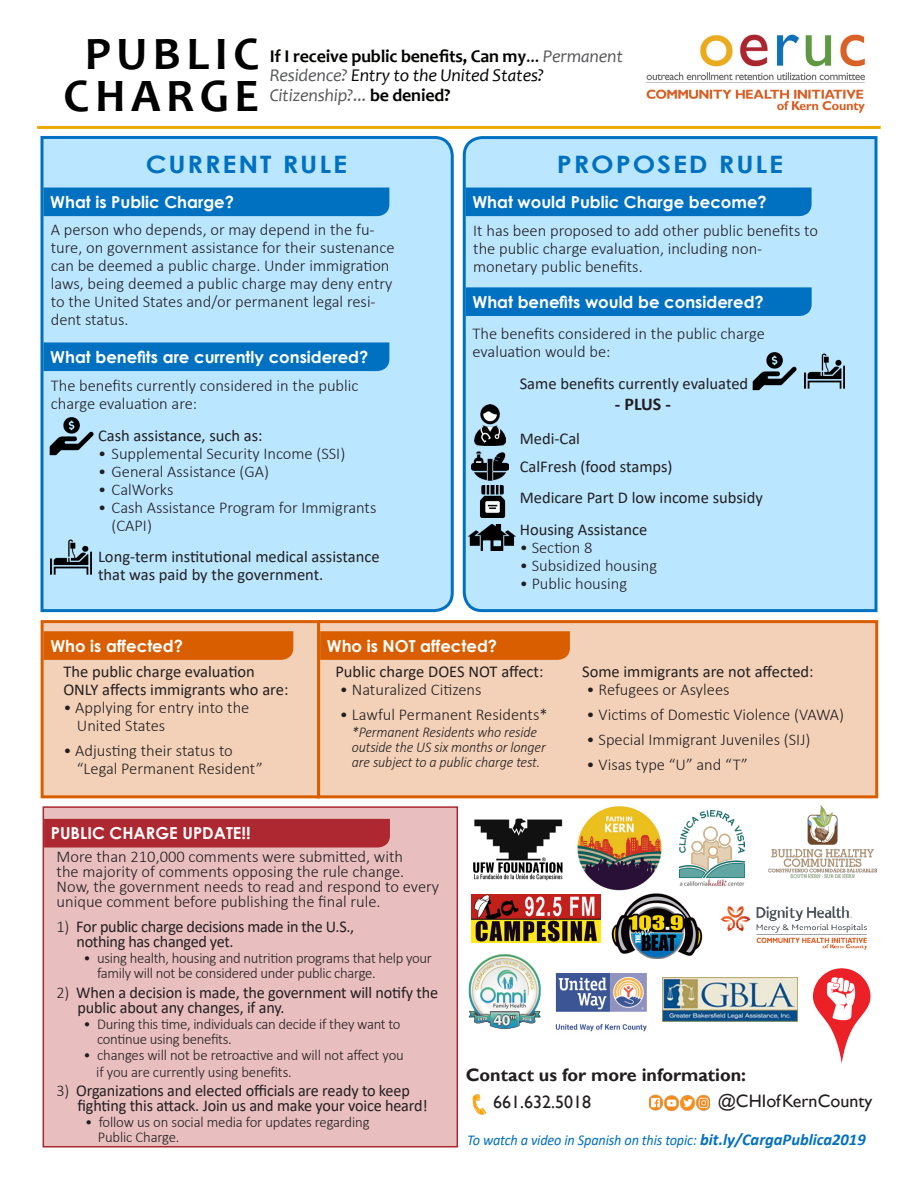
<style>
.page{position:relative;width:918px;height:1188px;background:#fff}
.page>*{position:absolute;margin:0;border:0;box-sizing:border-box;transform-origin:0 0}
.t1{font:700 46.8px/42px "Candara";letter-spacing:.12em;color:#000;text-align:center}
.t2{font:700 24px "Century Gothic";letter-spacing:.07em;color:#0071c0;scale:1.12 1}
.t3{font:700 18px/19.5px "Candara";letter-spacing:-.01em;color:#040503}
.t4{font:18px "Gill Sans";color:#231f20}
.t5{font:700 18px "Gill Sans";color:#231f20}
.t6{font:italic 18px "Candara";letter-spacing:-.01em;color:#57585a}
.t7{font:700 18px "Calibri";color:#231f20}
.Details{font:300 16.5px/18px "Calibri";color:#231f20}
.Details-2{font:16.5px/15px "Calibri";letter-spacing:-.01em;color:#231f20}
.Rules-Detail_copy{font:300 16.5px/18px "Calibri";color:#231f20}
.Rules{font:16.5px/18px "Calibri";color:#231f20}
.Subheading{font:700 16.5px "Century Gothic";color:#fff}
.Rules-Detail{font:300 16.5px/18px "Calibri";color:#231f20}
.Rules_copy{font:16.5px/18px "Calibri";color:#231f20}
.Details-3{font:300 15px/15px "Calibri";letter-spacing:-.02em;color:#231f20}
.t8{font:italic 300 15px/15px "Calibri";letter-spacing:-.01em;color:#231f20;scale:.94 1}
.Rules_copy-2{font:italic 15px "Calibri";letter-spacing:-.01em;color:#0070c0;scale:.95 1}
.s1{font-weight:400}
.s2{font-weight:400;font-style:italic;color:#57585a}
.s3{font-weight:400;font-style:italic}
.s4{font-weight:700;font-style:normal;color:#040503}
.s5{font-weight:300}
.s6{font-weight:700;font-size:16.5px}
</style>
<div class="page">
<div style="left:462px;top:136px;width:416px;height:477px;background:#bae6ff"></div>
<img style="left:646px;top:34px;width:219px;height:80px">
<div style="left:43px;top:806px;width:415px;height:342px;background:#e8bebf;border:2px solid #aa272f"></div>
<img style="left:649px;top:1094px;width:61px;height:16px">
<img style="left:472px;top:1095px;width:15px;height:20px">
<div style="left:40px;top:135px;width:414px;height:478px;background:#bae6ff"></div>
<img style="left:472px;top:452px;width:37px;height:28px">
<img style="left:476px;top:486px;width:33px;height:31px">
<img style="left:468px;top:524px;width:48px;height:27px">
<img style="left:475px;top:405px;width:31px;height:40px">
<div style="left:40px;top:620px;width:276px;height:179px;background:#f3d1b8"></div>
<div style="left:316px;top:620px;width:563px;height:179px;background:#f3d1b8"></div>
<hr style="left:37px;top:126px;width:844px;height:3px;background:#eaab00">
<img style="left:51px;top:538px;width:40px;height:38px">
<img style="left:45px;top:407px;width:54px;height:54px">
<img style="left:805px;top:352px;width:40px;height:38px">
<img style="left:748px;top:342px;width:54px;height:54px">
<img style="left:769px;top:806px;width:108px;height:73px">
<img style="left:472px;top:894px;width:129px;height:49px">
<img style="left:611px;top:893px;width:92px;height:66px">
<img style="left:555px;top:973px;width:92px;height:59px">
<img style="left:663px;top:977px;width:134px;height:44px">
<img style="left:473px;top:818px;width:90px;height:63px">
<img style="left:679px;top:811px;width:65px;height:75px">
<img style="left:797px;top:968px;width:74px;height:96px">
<img style="left:468px;top:955px;width:73px;height:74px">
<img style="left:577px;top:806px;width:85px;height:85px">
<img style="left:720px;top:906px;width:147px;height:44px">
<div style="left:44px;top:188px;width:345px;height:28px;background:#0071c0"></div>
<div style="left:44px;top:342px;width:345px;height:29px;background:#0071c0"></div>
<div style="left:466px;top:188px;width:346px;height:28px;background:#0071c0"></div>
<div style="left:466px;top:287px;width:346px;height:29px;background:#0071c0"></div>
<svg style="left:44px;top:631px;width:249px;height:29px;background:#d95f03"></svg>
<svg style="left:320px;top:631px;width:250px;height:29px;background:#d96003"></svg>
<div style="left:44px;top:819px;width:346px;height:29px;background:#ad2830"></div>
<p class="t1" style="left:64px;top:32px;width:197px">PUBLIC<br>CHARGE</p>
<p class="t3" style="left:270px;top:46px;width:355px">If I receive public benefits, Can my<span class="s1">...</span> <span class="s2">Permanent<br>Residence?</span> <span class="s3">Entry to the United States?</span></p>
<p class="t6" style="left:270px;top:84px;width:182px">Citizenship?... <span class="s4">be denied?</span></p>
<p class="t2" style="left:146px;top:147px;width:181px">CURRENT RULE</p>
<p class="t2" style="left:557px;top:147px;width:204px">PROPOSED RULE</p>
<p class="Subheading" style="left:50px;top:190px;width:185px">What is Public Charge?</p>
<p class="Details" style="left:51px;top:220px;width:345px">A person who depends, or may depend in the fu&shy;ture, on government assistance for their sustenance can be deemed a public charge. Under immigration laws, being deemed a public charge may deny entry to the United States and/or permanent legal resi&shy;dent status.</p>
<p class="Subheading" style="left:50px;top:344px;width:320px">What benefits are currently considered?</p>
<p class="Details" style="left:51px;top:377px;width:309px">The benefits currently considered in the public charge evaluation are:</p>
<p class="Rules" style="left:98px;top:426px;width:166px">Cash assistance, such as:</p>
<p class="Rules-Detail" style="left:98px;top:444px;width:249px">• Supplemental Security Income (SSI)</p>
<p class="Rules-Detail" style="left:98px;top:462px;width:173px">• General Assistance (GA)</p>
<p class="Rules-Detail" style="left:98px;top:480px;width:77px">• CalWorks</p>
<p class="Rules-Detail" style="left:112px;top:498px;width:266px;text-indent:-14px">• Cash Assistance Program for Immigrants (CAPI)</p>
<p class="Rules" style="left:98px;top:547px;width:283px">Long-term institutional medical assistance that was paid by the government.</p>
<p class="Subheading" style="left:472px;top:190px;width:296px">What would Public Charge become?</p>
<p class="Details" style="left:473px;top:222px;width:346px">It has been proposed to add other public benefits to the public charge evaluation, including non&shy;monetary public benefits.</p>
<p class="Subheading" style="left:473px;top:289px;width:293px">What benefits would be considered?</p>
<p class="Details" style="left:472px;top:324px;width:294px">The benefits considered in the public charge evaluation would be:</p>
<p class="Rules" style="left:520px;top:374px;width:230px">Same benefits currently evaluated</p>
<p class="t7" style="left:615px;top:391px;width:58px">- PLUS -</p>
<p class="Rules" style="left:520px;top:429px;width:62px">Medi-Cal</p>
<p class="Rules" style="left:520px;top:457px;width:154px">CalFresh (food stamps)</p>
<p class="Rules" style="left:520px;top:488px;width:245px">Medicare Part D low income subsidy</p>
<p class="Rules" style="left:520px;top:520px;width:129px">Housing Assistance</p>
<p class="Rules-Detail" style="left:520px;top:538px;width:74px">• Section 8</p>
<p class="Rules-Detail" style="left:520px;top:556px;width:139px">• Subsidized housing</p>
<p class="Rules-Detail" style="left:520px;top:574px;width:109px">• Public housing</p>
<p class="Subheading" style="left:50px;top:633px;width:134px">Who is affected?</p>
<p class="Subheading" style="left:327px;top:633px;width:172px">Who is NOT affected?</p>
<p class="Rules_copy" style="left:63px;top:663px;width:227px">The public charge evaluation<br>ONLY affects immigrants who are:</p>
<p class="Rules-Detail_copy" style="left:77px;top:699px;width:174px;text-indent:-14px">• Applying for entry into the<br>United States</p>
<p class="Rules-Detail_copy" style="left:77px;top:742px;width:187px;text-indent:-14px">• Adjusting their status to “Legal Permanent Resident”</p>
<p class="Subheading" style="left:51px;top:821px;width:201px">PUBLIC CHARGE UPDATE!!</p>
<p class="Rules_copy" style="left:335px;top:663px;width:210px">Public charge DOES NOT affect:</p>
<p class="Rules-Detail_copy" style="left:340px;top:681px;width:143px">• Naturalized Citizens</p>
<p class="Rules-Detail_copy" style="left:340px;top:706px;width:209px">• Lawful Permanent Residents*</p>
<p class="t8" style="left:352px;top:725px;width:208px">*Permanent Residents who reside outside the US six months or longer are subject to a public charge test.</p>
<p class="Rules_copy" style="left:582px;top:663px;width:233px">Some immigrants are not affected:</p>
<p class="Rules-Detail_copy" style="left:587px;top:681px;width:144px">• Refugees or Asylees</p>
<p class="Rules-Detail_copy" style="left:587px;top:706px;width:259px">• Victims of Domestic Violence (VAWA)</p>
<p class="Rules-Detail_copy" style="left:587px;top:730px;width:225px">• Special Immigrant Juveniles (SIJ)</p>
<p class="Rules-Detail_copy" style="left:587px;top:755px;width:163px">• Visas type “U” and “T”</p>
<p class="Details" style="left:57px;top:849px;width:384px;line-height:15px">More than 210,000 comments were submitted, with<br>the majority of comments opposing the rule change.<br>Now, the government needs to read and respond to every unique comment before publishing the final rule.</p>
<p class="Details-2" style="left:77px;top:919px;width:279px;text-indent:-20px"><span class="s5">1)</span> For public charge decisions made in the U.S., nothing has changed yet.</p>
<p class="Details-3" style="left:97px;top:951px;width:336px;text-indent:-14px">• using health, housing and nutrition programs that help your family will not be considered under public charge.</p>
<p class="Details-2" style="left:78px;top:984px;width:362px;text-indent:-21px"><span class="s5">2)</span> When a decision is made, the government will notify the public about any changes, if any.</p>
<p class="Details-3" style="left:97px;top:1016px;width:305px;text-indent:-14px">• During this time, individuals can decide if they want to continue using benefits.</p>
<p class="Details-3" style="left:84px;top:1048px;width:322px">• changes will not be retroactive and will not affect you</p>
<p class="Details-3" style="left:96px;top:1064px;width:197px">if you are currently using benefits.</p>
<p class="Details-2" style="left:78px;top:1082px;width:352px;text-indent:-21px"><span class="s5">3)</span> Organizations and elected officials are ready to keep fighting this attack. Join us and make your voice heard!</p>
<p class="Details-3" style="left:98px;top:1114px;width:273px;text-indent:-13px">• follow us on social media for updates regarding<br>Public Charge.</p>
<p class="t5" style="left:466px;top:1065px;width:282px">Contact us for more information:</p>
<p class="t4" style="left:493px;top:1091px;width:99px">661.632.5018</p>
<p class="t4" style="left:718px;top:1090px;width:156px">@CHIofKernCounty</p>
<p class="Rules_copy-2" style="left:467px;top:1129px;width:421px">To watch a video in Spanish on this topic: <span class="s6">bit.ly/CargaPublica2019</span></p>
</div>
